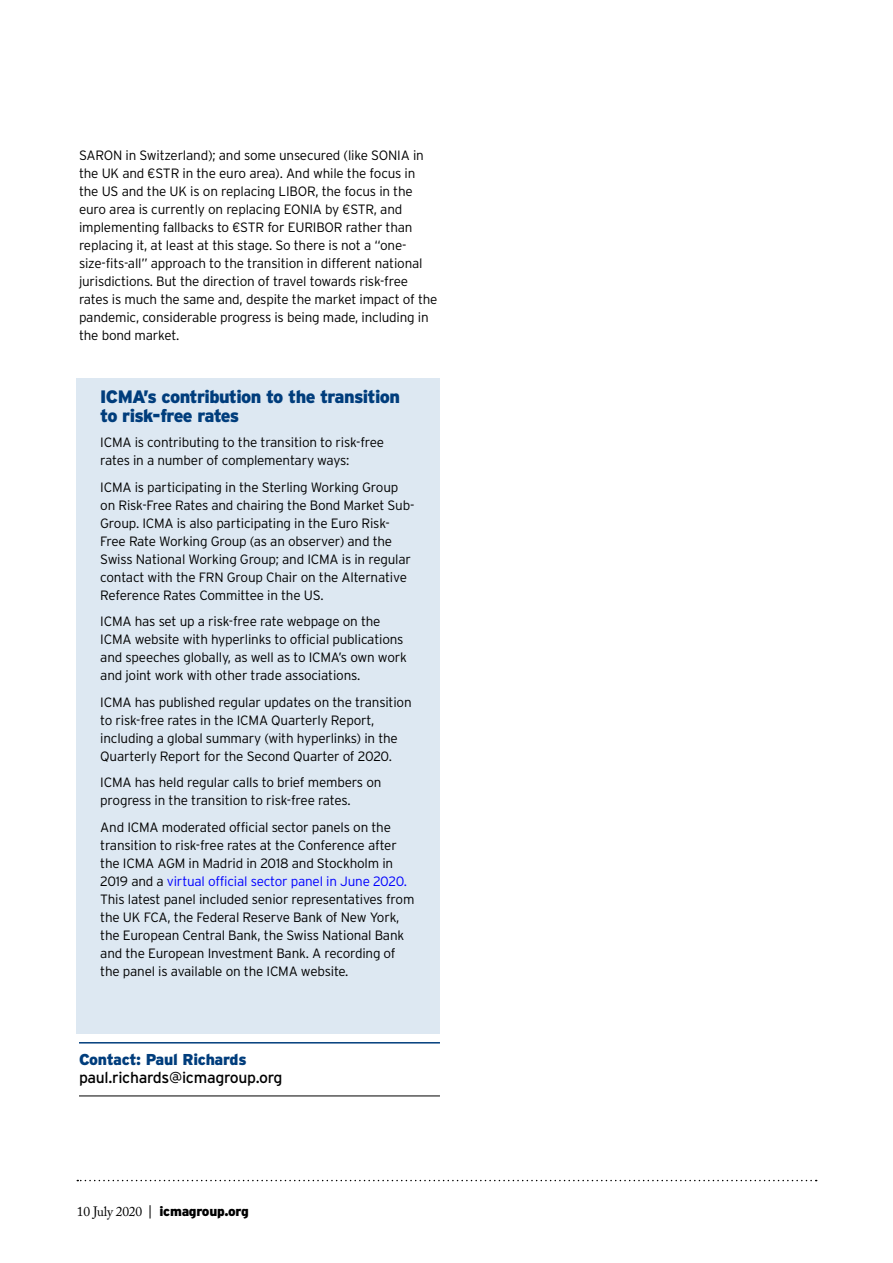
<style>
.page{position:relative;width:893px;height:1263px;background:#fff}
.page>*{position:absolute;margin:0;border:0;box-sizing:border-box;transform-origin:0 0}
.t1{font:900 18px/19.5px "Interstate";letter-spacing:-.035em;color:#003d7c}
.t2{font:15.75px "Interstate";letter-spacing:-.02em;color:#000}
.t3{font:900 15.75px "Interstate";letter-spacing:-.02em;color:#003d7c}
.t4{font:300 13.5px/18px "Interstate";letter-spacing:-.015em;color:#000}
.t5{font:900 13.5px "Interstate";letter-spacing:-.02em;color:#000}
.s1{color:#00f}
.s2{font-family:"Adobe Caslon Pro";font-weight:400}
.s3{font-weight:300}
</style>
<div class="page">
<svg style="left:77px;top:1180px;width:740px;height:1px"></svg>
<div style="left:77px;top:378px;width:363px;height:655px;background:#dde8f2"></div>
<hr style="left:79px;top:1042px;width:361px;height:1px;background:#003d7c">
<hr style="left:79px;top:1095px;width:361px;height:1px;background:#000">
<p class="t4" style="left:79px;top:146px;width:360px">SARON in Switzerland); and some unsecured (like SONIA in the UK and €STR in the euro area). And while the focus in the US and the UK is on replacing LIBOR, the focus in the euro area is currently on replacing EONIA by €STR, and implementing fallbacks to €STR for EURIBOR rather than replacing it, at least at this stage. So there is not a “one&shy;size-fits-all” approach to the transition in different national jurisdictions. But the direction of travel towards risk-free rates is much the same and, despite the market impact of the pandemic, considerable progress is being made, including in the bond market.</p>
<h1 class="t1" style="left:100px;top:386px;width:301px">ICMA’s contribution to the transition to risk-free rates</h1>
<p class="t4" style="left:100px;top:433px;width:285px">ICMA is contributing to the transition to risk-free rates in a number of complementary ways:</p>
<p class="t4" style="left:100px;top:478px;width:316px">ICMA is participating in the Sterling Working Group on Risk-Free Rates and chairing the Bond Market Sub-Group. ICMA is also participating in the Euro Risk-Free Rate Working Group (as an observer) and the Swiss National Working Group; and ICMA is in regular contact with the FRN Group Chair on the Alternative Reference Rates Committee in the US.</p>
<p class="t4" style="left:100px;top:612px;width:308px">ICMA has set up a risk-free rate webpage on the ICMA website with hyperlinks to official publications and speeches globally, as well as to ICMA’s own work and joint work with other trade associations.</p>
<p class="t4" style="left:100px;top:693px;width:313px">ICMA has published regular updates on the transition to risk-free rates in the ICMA Quarterly Report, including a global summary (with hyperlinks) in the Quarterly Report for the Second Quarter of 2020.</p>
<p class="t4" style="left:100px;top:773px;width:283px">ICMA has held regular calls to brief members on progress in the transition to risk-free rates.</p>
<p class="t4" style="left:100px;top:818px;width:316px">And ICMA moderated official sector panels on the transition to risk-free rates at the Conference after the ICMA AGM in Madrid in 2018 and Stockholm in 2019 and a <span class="s1">virtual official sector panel in June 2020.<br></span>This latest panel included senior representatives from the UK FCA, the Federal Reserve Bank of New York, the European Central Bank, the Swiss National Bank and the European Investment Bank. A recording of the panel is available on the ICMA website.</p>
<p class="t3" style="left:79px;top:1050px;width:169px">Contact: Paul Richards</p>
<p class="t2" style="left:79px;top:1068px;width:205px">paul.richards@icmagroup.org</p>
<p class="t5" style="left:77px;top:1203px;width:173px"><span class="s2">10 July 2020</span> <span class="s3">|</span> icmagroup.org</p>
</div>
